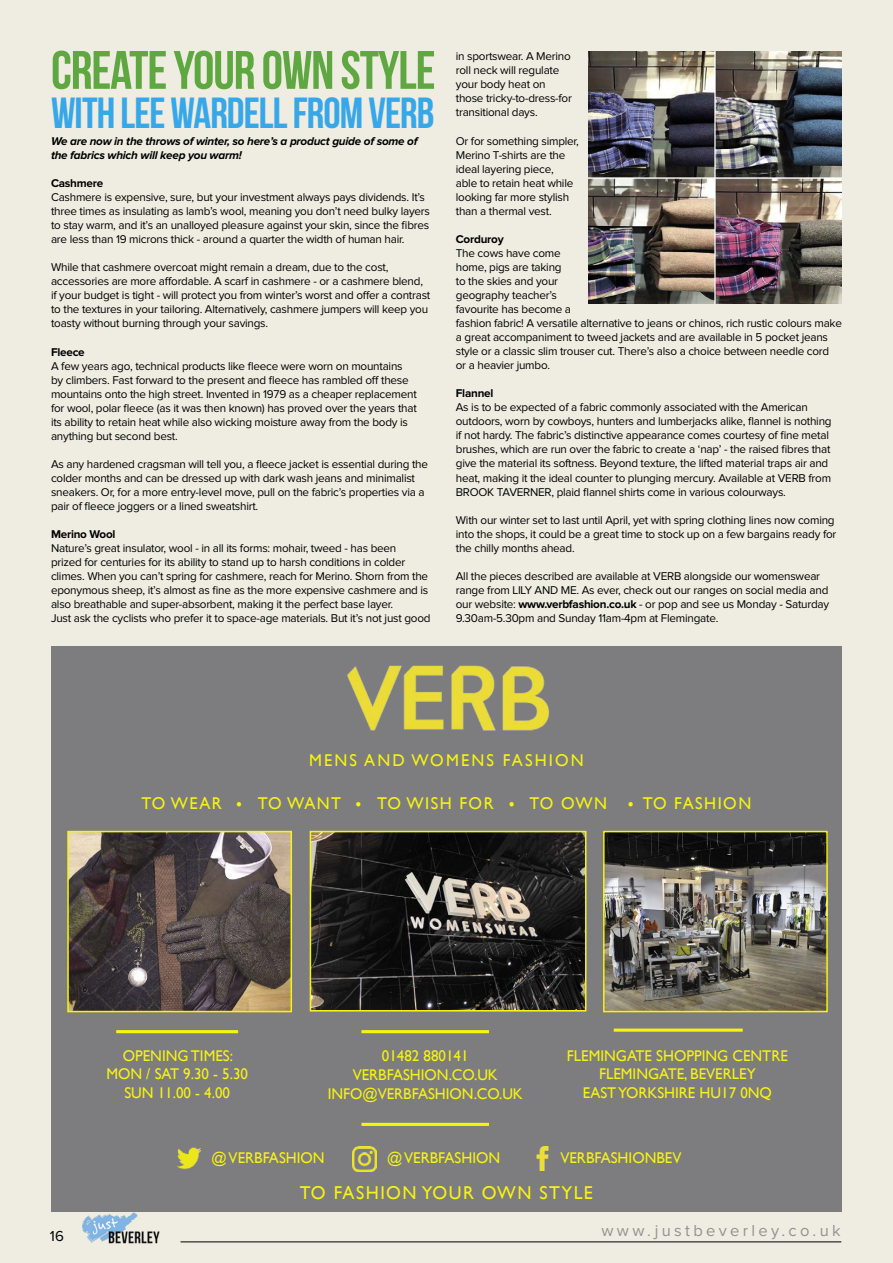
<style>
.page{position:relative;width:893px;height:1263px;background:#efece1}
.page>*{position:absolute;margin:0;border:0;box-sizing:border-box;transform-origin:0 0}
.t1{font:54px "Bebas Neue";letter-spacing:-.02em;color:#5fa841}
.t2{font:43.5px "Bebas Neue";letter-spacing:-.02em;color:#36a7e9}
.t3{font:38.85px "Minion Pro";color:#f7f410}
.t4{font:18.6px "Gill Sans";letter-spacing:.08em;color:#f7f410}
.t5{font:17.1px "Gill Sans";letter-spacing:.09em;color:#f7f410}
.t6{font:17.1px "Gill Sans";letter-spacing:.13em;color:#f7f410}
.t7{font:16.5px "Proxima Nova";letter-spacing:.2em;color:#939393}
.t8{font:15.45px/18.6px "Gill Sans";color:#f7f410;text-align:center}
.t9{font:15px "Proxima Nova";color:#000}
.t10{font:11.7px/14.1px "Proxima Nova";letter-spacing:-.02em;color:#000}
.t11{font:italic 700 11.7px/14.1px "Proxima Nova";letter-spacing:-.02em;color:#000}
.t12{font:700 11.7px "Proxima Nova";letter-spacing:-.02em;color:#000}
.s1{font-weight:700}
</style>
<div class="page">
<hr style="left:180px;top:1241px;width:661px;height:1px;background:#000">
<img style="left:82px;top:1212px;width:78px;height:32px">
<div style="left:51px;top:646px;width:791px;height:566px;background:#7d7d7f"></div>
<hr style="left:116px;top:1030px;width:122px;height:3px;background:#f7f410">
<hr style="left:361px;top:1030px;width:128px;height:3px;background:#f7f410">
<svg style="left:614px;top:1028px;width:129px;height:4px"></svg>
<hr style="left:361px;top:1123px;width:128px;height:3px;background:#f7f410">
<img style="left:177px;top:1147px;width:24px;height:22px">
<img style="left:353px;top:1147px;width:23px;height:24px">
<img style="left:536px;top:1147px;width:13px;height:23px">
<img style="left:313px;top:834px;width:270px;height:174px">
<div style="left:310px;top:831px;width:276px;height:180px;border:2px solid #f7f410"></div>
<img style="left:70px;top:834px;width:219px;height:175px">
<div style="left:67px;top:831px;width:225px;height:181px;border:2px solid #f7f410"></div>
<img style="left:606px;top:834px;width:219px;height:175px">
<div style="left:603px;top:831px;width:225px;height:181px;border:2px solid #f7f410"></div>
<img style="left:347px;top:665px;width:202px;height:66px">
<img style="left:588px;top:51px;width:254px;height:252px">
<h1 class="t1" style="left:51px;top:40px;width:386px">CREATE YOUR OWN STYLE</h1>
<h2 class="t2" style="left:51px;top:89px;width:385px">WITH LEE WARDELL FROM VERB</h2>
<p class="t11" style="left:51px;top:134px;width:368px">We are now in the throws of winter, so here’s a product guide of some of the fabrics which will keep you warm!</p>
<p class="t12" style="left:51px;top:176px;width:54px">Cashmere</p>
<p class="t10" style="left:51px;top:191px;width:380px">Cashmere is expensive, sure, but your investment always pays dividends. It’s three times as insulating as lamb’s wool, meaning you don’t need bulky layers to stay warm, and it’s an unalloyed pleasure against your skin, since the fibres are less than 19 microns thick - around a quarter the width of human hair.</p>
<p class="t10" style="left:51px;top:261px;width:381px">While that cashmere overcoat might remain a dream, due to the cost, accessories are more affordable. A scarf in cashmere - or a cashmere blend, if your budget is tight - will protect you from winter’s worst and offer a contrast to the textures in your tailoring. Alternatively, cashmere jumpers will keep you toasty without burning through your savings.</p>
<p class="t12" style="left:51px;top:345px;width:35px">Fleece</p>
<p class="t10" style="left:51px;top:359px;width:367px">A few years ago, technical products like fleece were worn on mountains by climbers. Fast forward to the present and fleece has rambled off these mountains onto the high street. Invented in 1979 as a cheaper replacement for wool, polar fleece (as it was then known) has proved over the years that its ability to retain heat while also wicking moisture away from the body is anything but second best.</p>
<p class="t10" style="left:51px;top:457px;width:379px">As any hardened cragsman will tell you, a fleece jacket is essential during the colder months and can be dressed up with dark wash jeans and minimalist sneakers. Or, for a more entry-level move, pull on the fabric’s properties via a pair of fleece joggers or a lined sweatshirt.</p>
<p class="t12" style="left:51px;top:527px;width:66px">Merino Wool</p>
<p class="t10" style="left:51px;top:542px;width:381px">Nature’s great insulator, wool - in all its forms: mohair, tweed - has been<br>prized for centuries for its ability to stand up to harsh conditions in colder climes. When you can’t spring for cashmere, reach for Merino. Shorn from the eponymous sheep, it’s almost as fine as the more expensive cashmere and is also breathable and super-absorbent, making it the perfect base layer.<br>Just ask the cyclists who prefer it to space-age materials. But it’s not just good</p>
<p class="t10" style="left:456px;top:50px;width:118px">in sportswear. A Merino roll neck will regulate your body heat on those tricky-to-dress-for transitional days.</p>
<p class="t10" style="left:456px;top:134px;width:125px">Or for something simpler,<br>Merino T-shirts are the ideal layering piece,<br>able to retain heat while looking far more stylish than a thermal vest.</p>
<p class="t12" style="left:456px;top:232px;width:49px">Corduroy</p>
<p class="t10" style="left:456px;top:246px;width:388px">The cows have come<br>home, pigs are taking<br>to the skies and your<br>geography teacher’s<br>favourite has become a<br>fashion fabric! A versatile alternative to jeans or chinos, rich rustic colours make a great accompaniment to tweed jackets and are available in 5 pocket jeans style or a classic slim trouser cut. There’s also a choice between needle cord or a heavier jumbo.</p>
<p class="t12" style="left:456px;top:387px;width:39px">Flannel</p>
<p class="t10" style="left:456px;top:401px;width:377px">As is to be expected of a fabric commonly associated with the American outdoors, worn by cowboys, hunters and lumberjacks alike, flannel is nothing if not hardy. The fabric’s distinctive appearance comes courtesy of fine metal brushes, which are run over the fabric to create a ‘nap’ - the raised fibres that give the material its softness. Beyond texture, the lifted material traps air and heat, making it the ideal counter to plunging mercury. Available at VERB from BROOK TAVERNER, plaid flannel shirts come in various colourways.</p>
<p class="t10" style="left:456px;top:513px;width:382px">With our winter set to last until April, yet with spring clothing lines now coming into the shops, it could be a great time to stock up on a few bargains ready for the chilly months ahead.</p>
<p class="t10" style="left:456px;top:569px;width:375px">All the pieces described are available at VERB alongside our womenswear range from LILY AND ME. As ever, check out our ranges on social media and our website: <span class="s1">www.verbfashion.co.uk</span> - or pop and see us Monday - Saturday 9.30am-5.30pm and Sunday 11am-4pm at Flemingate.</p>
<h3 class="t6" style="left:309px;top:750px;width:276px">MENS AND WOMENS FASHION</h3>
<h3 class="t5" style="left:142px;top:793px;width:82px">TO WEAR</h3>
<h3 class="t5" style="left:258px;top:793px;width:85px">TO WANT</h3>
<h3 class="t5" style="left:377px;top:793px;width:118px">TO WISH FOR</h3>
<h3 class="t5" style="left:529px;top:793px;width:79px">TO OWN</h3>
<h3 class="t5" style="left:643px;top:793px;width:110px">TO FASHION</h3>
<h3 class="t3" style="left:235px;top:767px;width:10px">.</h3>
<h3 class="t3" style="left:354px;top:767px;width:10px">.</h3>
<h3 class="t3" style="left:507px;top:767px;width:10px">.</h3>
<h3 class="t3" style="left:627px;top:767px;width:10px">.</h3>
<h3 class="t8" style="left:106px;top:1046px;width:143px">OPENING TIMES:<br>MON / SAT 9.30 - 5.30<br>SUN 11.00 - 4.00</h3>
<h3 class="t8" style="left:328px;top:1047px;width:197px">01482 880141<br>VERBFASHION.CO.UK<br>INFO@VERBFASHION.CO.UK</h3>
<h3 class="t8" style="left:567px;top:1046px;width:223px">FLEMINGATE SHOPPING CENTRE<br>FLEMINGATE, BEVERLEY<br>EASTYORKSHIRE HU17 0NQ</h3>
<h3 class="t8" style="left:212px;top:1149px;width:115px">@VERBFASHION</h3>
<h3 class="t8" style="left:387px;top:1149px;width:114px">@VERBFASHION</h3>
<h3 class="t8" style="left:560px;top:1149px;width:122px">VERBFASHIONBEV</h3>
<h3 class="t4" style="left:300px;top:1182px;width:295px">TO FASHION YOUR OWN STYLE</h3>
<p class="t9" style="left:50px;top:1229px;width:15px">16</p>
<h3 class="t7" style="left:602px;top:1223px;width:241px">www.justbeverley.co.uk</h3>
</div>
